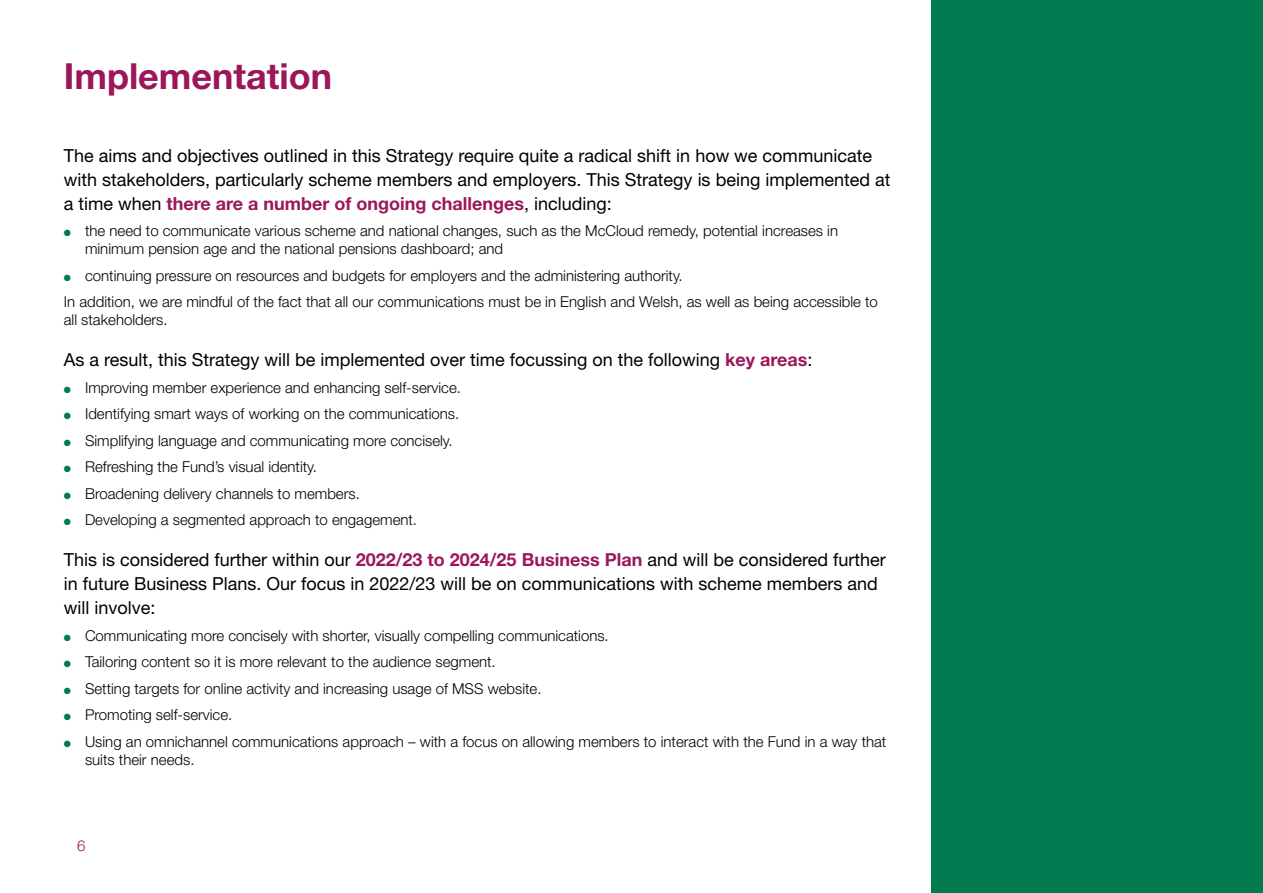
<style>
.page{position:relative;width:1263px;height:893px;background:#fff}
.page>*{position:absolute;margin:0;border:0;box-sizing:border-box;transform-origin:0 0}
.t1{font:700 36px "Helvetica Neue LT Std";color:#9b1759}
.t2{font:18px/24px "Helvetica Neue LT Std";color:#000}
.t3{font:300 15px/18px "Helvetica Neue LT Std";color:#000}
.t4{font:300 15px "Helvetica Neue LT Std";color:#9b1759}
.s1{font-weight:700;color:#9b1759}
.s2{color:#007a4e}
</style>
<div class="page">
<div style="left:931px;top:0;width:332px;height:893px;background:#007a4e"></div>
<h1 class="t1" style="left:64px;top:54px;width:270px">Implementation</h1>
<p class="t2" style="left:64px;top:143px;width:828px">The aims and objectives outlined in this Strategy require quite a radical shift in how we communicate with stakeholders, particularly scheme members and employers. This Strategy is being implemented at a time when <span class="s1">there are a number of ongoing challenges</span>, including:</p>
<p class="t3" style="left:85px;top:222px;width:754px;text-indent:-21px"><span class="s2">●</span> the need to communicate various scheme and national changes, such as the McCloud remedy, potential increases in minimum pension age and the national pensions dashboard; and</p>
<p class="t3" style="left:64px;top:262px;width:816px;line-height:26.5px"><span class="s2">●</span> continuing pressure on resources and budgets for employers and the administering authority.<br>In addition, we are mindful of the fact that all our communications must be in English and Welsh, as well as being accessible to</p>
<p class="t3" style="left:64px;top:311px;width:105px">all stakeholders.</p>
<p class="t2" style="left:64px;top:348px;width:750px">As a result, this Strategy will be implemented over time focussing on the following <span class="s1">key areas</span>:</p>
<p class="t3" style="left:64px;top:378px;width:399px"><span class="s2">●</span> Improving member experience and enhancing self-service.</p>
<p class="t3" style="left:64px;top:405px;width:397px"><span class="s2">●</span> Identifying smart ways of working on the communications.</p>
<p class="t3" style="left:64px;top:431px;width:390px"><span class="s2">●</span> Simplifying language and communicating more concisely.</p>
<p class="t3" style="left:64px;top:458px;width:255px"><span class="s2">●</span> Refreshing the Fund’s visual identity.</p>
<p class="t3" style="left:64px;top:484px;width:298px"><span class="s2">●</span> Broadening delivery channels to members.</p>
<p class="t3" style="left:64px;top:511px;width:355px"><span class="s2">●</span> Developing a segmented approach to engagement.</p>
<p class="t2" style="left:64px;top:548px;width:823px">This is considered further within our <span class="s1">2022/23 to 2024/25 Business Plan</span> and will be considered further in future Business Plans. Our focus in 2022/23 will be on communications with scheme members and will involve:</p>
<p class="t3" style="left:64px;top:626px;width:546px"><span class="s2">●</span> Communicating more concisely with shorter, visually compelling communications.</p>
<p class="t3" style="left:64px;top:653px;width:433px"><span class="s2">●</span> Tailoring content so it is more relevant to the audience segment.</p>
<p class="t3" style="left:64px;top:679px;width:479px"><span class="s2">●</span> Setting targets for online activity and increasing usage of MSS website.</p>
<p class="t3" style="left:64px;top:706px;width:170px"><span class="s2">●</span> Promoting self-service.</p>
<p class="t3" style="left:85px;top:732px;width:803px;text-indent:-21px"><span class="s2">●</span> Using an omnichannel communications approach – with a focus on allowing members to interact with the Fund in a way that suits their needs.</p>
<p class="t4" style="left:77px;top:836px;width:10px">6</p>
</div>
